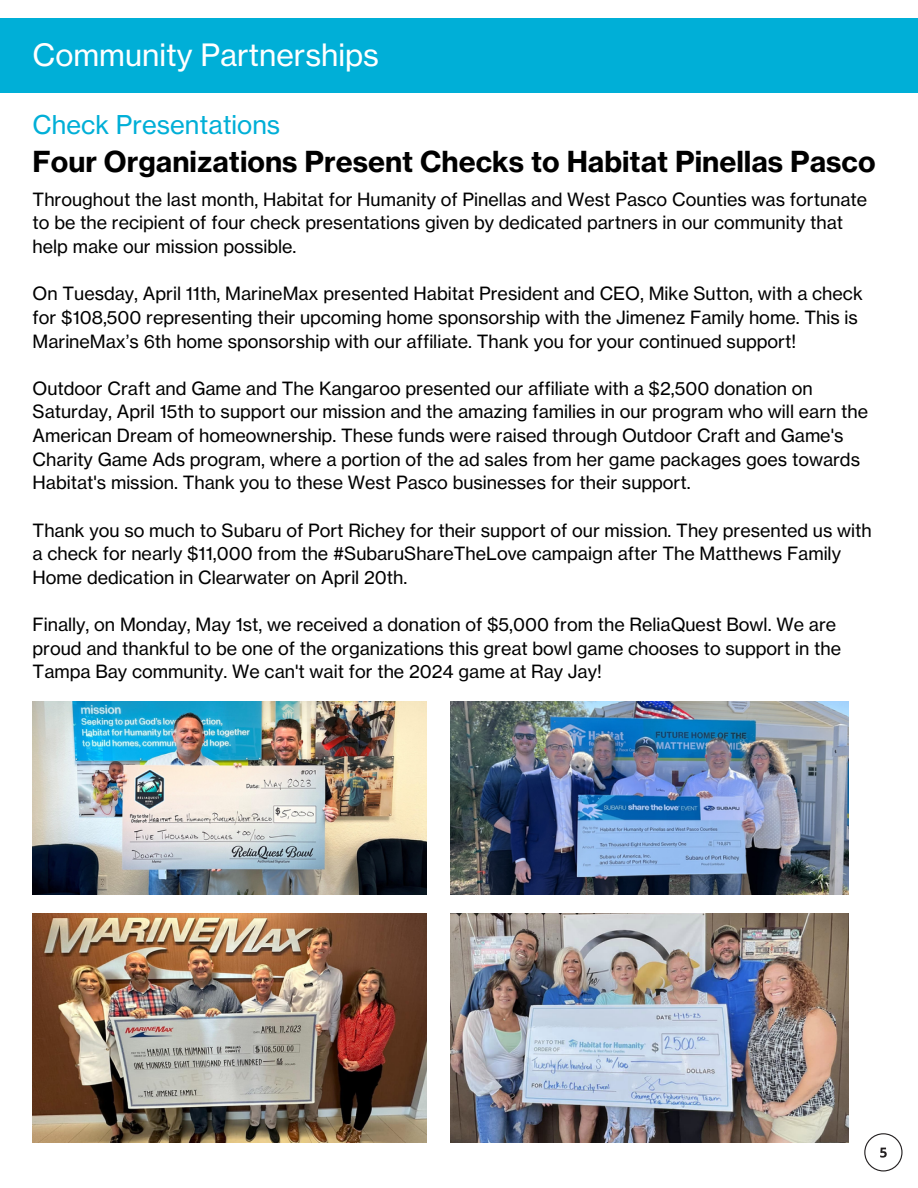
<style>
.page{position:relative;width:918px;height:1188px;background:#fff}
.page>*{position:absolute;margin:0;border:0;box-sizing:border-box;transform-origin:0 0}
.t1{font:30.3px "N Haas Grotesk TX Pro 55 Rg";color:#fff}
.t2{font:28.5px "N Haas Grotesk TX Pro 75 Bd";color:#000}
.t3{font:25.5px "N Haas Grotesk TX Pro 55 Rg";color:#00afd7}
.t4{font:18px/23.7px "N Haas Grotesk TX Pro 55 Rg";color:#000}
</style>
<div class="page">
<div style="left:0;top:18px;width:918px;height:75px;background:#00afd7"></div>
<svg style="left:864px;top:1133px;width:39px;height:38px"></svg>
<img style="left:33px;top:702px;width:393px;height:192px">
<img style="left:451px;top:702px;width:397px;height:192px">
<img style="left:451px;top:913px;width:397px;height:230px">
<img style="left:33px;top:913px;width:393px;height:230px">
<p class="t1" style="left:33px;top:36px;width:348px">Community Partnerships</p>
<p class="t3" style="left:33px;top:110px;width:249px">Check Presentations</p>
<p class="t2" style="left:33px;top:143px;width:845px">Four Organizations Present Checks to Habitat Pinellas Pasco</p>
<p class="t4" style="left:33px;top:187px;width:836px">Throughout the last month, Habitat for Humanity of Pinellas and West Pasco Counties was fortunate to be the recipient of four check presentations given by dedicated partners in our community that help make our mission possible.</p>
<p class="t4" style="left:33px;top:282px;width:832px">On Tuesday, April 11th, MarineMax presented Habitat President and CEO, Mike Sutton, with a check for $108,500 representing their upcoming home sponsorship with the Jimenez Family home. This is<br>MarineMax’s 6th home sponsorship with our affiliate. Thank you for your continued support!</p>
<p class="t4" style="left:33px;top:376px;width:837px">Outdoor Craft and Game and The Kangaroo presented our affiliate with a $2,500 donation on Saturday, April 15th to support our mission and the amazing families in our program who will earn the American Dream of homeownership. These funds were raised through Outdoor Craft and Game's Charity Game Ads program, where a portion of the ad sales from her game packages goes towards Habitat's mission. Thank you to these West Pasco businesses for their support.</p>
<p class="t4" style="left:33px;top:518px;width:841px">Thank you so much to Subaru of Port Richey for their support of our mission. They presented us with a check for nearly $11,000 from the #SubaruShareTheLove campaign after The Matthews Family<br>Home dedication in Clearwater on April 20th.</p>
<p class="t4" style="left:33px;top:613px;width:810px">Finally, on Monday, May 1st, we received a donation of $5,000 from the ReliaQuest Bowl. We are proud and thankful to be one of the organizations this great bowl game chooses to support in the<br>Tampa Bay community. We can't wait for the 2024 game at Ray Jay!</p>
</div>
